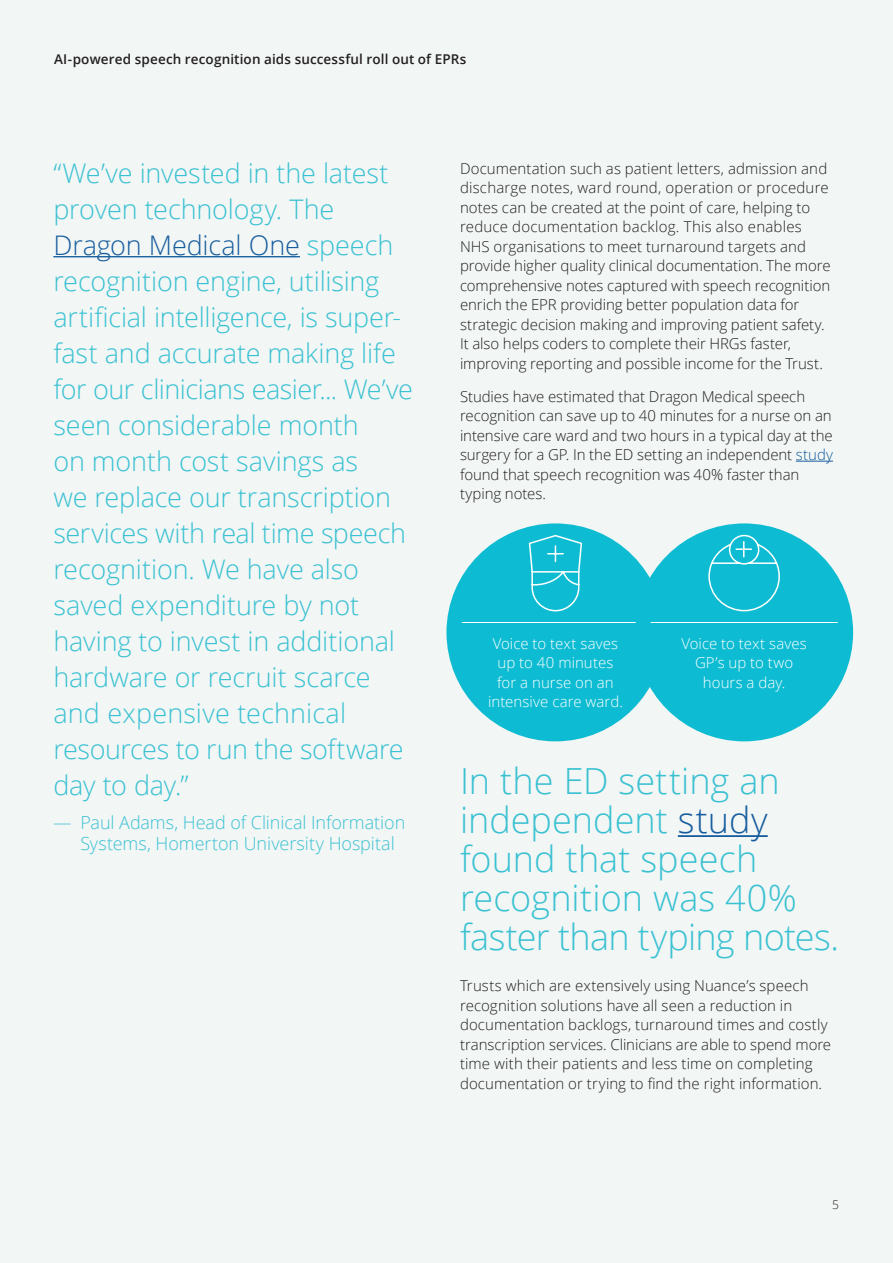
<style>
.page{position:relative;width:893px;height:1263px;background:#f2f6f5}
.page>*{position:absolute;margin:0;border:0;box-sizing:border-box;transform-origin:0 0}
.t1{font:300 36px/39px "Open Sans";color:#3ac1d2}
.t2{font:300 27px/36px "Open Sans";letter-spacing:-.005em;color:#3ac1d2}
.t3{font:300 18px/21px "Open Sans";letter-spacing:-.005em;color:#3ac1d2}
.t4{font:300 15px/19.5px "Open Sans";color:#231f20}
.t5{font:300 15px/19.5px "Open Sans";letter-spacing:.005em;color:#fff;text-align:center}
.t6{font:600 13.5px "Open Sans";letter-spacing:.01em;color:#231f20}
.t7{font:300 12px "Open Sans";color:#231f20}
.s1{color:#175d9e}
</style>
<div class="page">
<div style="left:446px;top:523px;width:218px;height:218px;background:#0dbcd2;border-radius:50%"></div>
<hr style="left:462px;top:622px;width:187px;height:1px;background:#fff">
<svg style="left:528px;top:534px;width:54px;height:78px"></svg>
<div style="left:635px;top:523px;width:218px;height:218px;background:#0dbcd2;border-radius:50%"></div>
<hr style="left:651px;top:622px;width:187px;height:1px;background:#fff">
<svg style="left:708px;top:534px;width:71px;height:78px"></svg>
<hr style="left:796px;top:461px;width:37px;height:1px;background:#175d9e">
<hr style="left:678px;top:835px;width:90px;height:2px;background:#175d9e">
<hr style="left:53px;top:256px;width:247px;height:1px;background:#175d9e">
<p class="t6" style="left:54px;top:50px;width:414px">AI-powered speech recognition aids successful roll out of EPRs</p>
<p class="t2" style="left:53px;top:154px;width:361px">“We’ve invested in the latest proven technology. The<br><span class="s1">Dragon Medical One</span> speech recognition engine, utilising artificial intelligence, is super&shy;fast and accurate making life for our clinicians easier... We’ve seen considerable month<br>on month cost savings as<br>we replace our transcription services with real time speech recognition. We have also saved expenditure by not having to invest in additional hardware or recruit scarce and expensive technical resources to run the software day to day.”</p>
<p class="t3" style="left:80px;top:812px;width:326px;text-indent:-27px">— Paul Adams, Head of Clinical Information<br>Systems, Homerton University Hospital</p>
<p class="t4" style="left:460px;top:158px;width:372px">Documentation such as patient letters, admission and discharge notes, ward round, operation or procedure notes can be created at the point of care, helping to reduce documentation backlog. This also enables NHS organisations to meet turnaround targets and provide higher quality clinical documentation. The more comprehensive notes captured with speech recognition enrich the EPR providing better population data for strategic decision making and improving patient safety.<br>It also helps coders to complete their HRGs faster, improving reporting and possible income for the Trust.</p>
<p class="t4" style="left:460px;top:386px;width:374px">Studies have estimated that Dragon Medical speech recognition can save up to 40 minutes for a nurse on an intensive care ward and two hours in a typical day at the surgery for a GP. In the ED setting an independent <span class="s1">study </span>found that speech recognition was 40% faster than typing notes.</p>
<p class="t5" style="left:488px;top:633px;width:136px">Voice to text saves up to 40 minutes for a nurse on an intensive care ward.</p>
<p class="t5" style="left:681px;top:633px;width:127px">Voice to text saves<br>GP’s up to two hours a day.</p>
<h1 class="t1" style="left:460px;top:761px;width:380px">In the ED setting an independent <span class="s1">study </span>found that speech recognition was 40% faster than typing notes.</h1>
<p class="t4" style="left:460px;top:975px;width:373px">Trusts which are extensively using Nuance’s speech recognition solutions have all seen a reduction in documentation backlogs, turnaround times and costly transcription services. Clinicians are able to spend more time with their patients and less time on completing documentation or trying to find the right information.</p>
<p class="t7" style="left:832px;top:1196px;width:8px">5</p>
</div>
